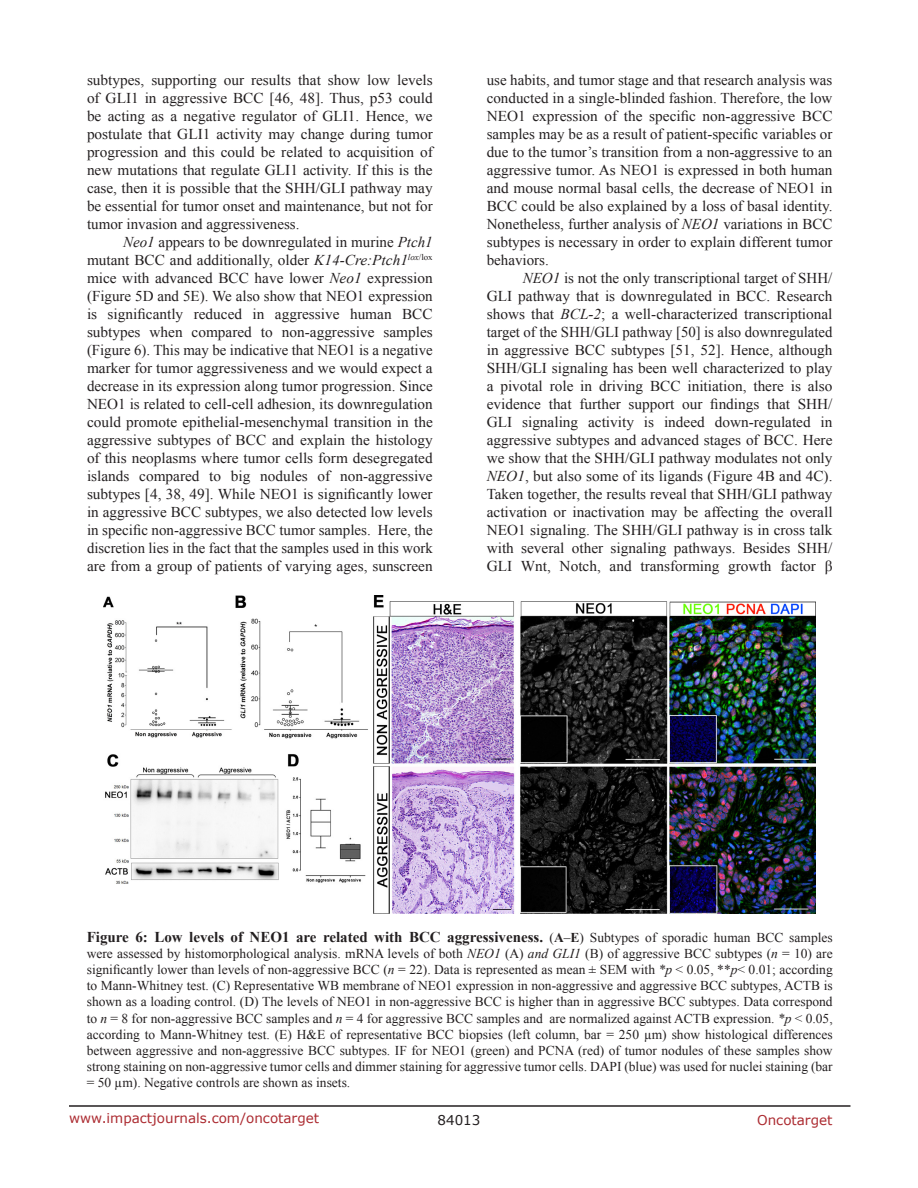
<style>
.page{position:relative;width:918px;height:1188px;background:#fff}
.page>*{position:absolute;margin:0;border:0;box-sizing:border-box;transform-origin:0 0}
.BodyText{font:15px/18px "Times New Roman";color:#231f20;text-align:justify}
.FigureText{font:700 15px "Times New Roman";color:#231f20}
.FigureText-2{font:13.5px/16.2px "Times New Roman";color:#231f20;text-align:justify}
.t1{font:13.5px "Verdana";color:#ac2b31}
.t2{font:13.5px "Verdana";color:#231f20}
.s1{font-style:italic}
.s2{font-weight:400;font-size:13.5px}
.s3{font-size:13.5px}
</style>
<div class="page">
<hr style="left:69px;top:1105px;width:781px;height:2px;background:#231f20">
<img style="left:104px;top:596px;width:712px;height:317px">
<p class="BodyText" style="left:87px;top:71px;width:347px">subtypes, supporting our results that show low levels of GLI1 in aggressive BCC [46, 48]. Thus, p53 could be acting as a negative regulator of GLI1. Hence, we postulate that GLI1 activity may change during tumor progression and this could be related to acquisition of new mutations that regulate GLI1 activity. If this is the case, then it is possible that the SHH/GLI pathway may be essential for tumor onset and maintenance, but not for tumor invasion and aggressiveness.</p>
<p class="BodyText" style="left:87px;top:233px;width:347px;text-indent:36px"><span class="s1">Neo1</span> appears to be downregulated in murine <span class="s1">Ptch1 </span>mutant BCC and additionally, older <span class="s1">K14-Cre:Ptch1</span><sup>lox</sup><sup>/lox </sup>mice with advanced BCC have lower <span class="s1">Neo1</span> expression (Figure 5D and 5E). We also show that NEO1 expression is significantly reduced in aggressive human BCC subtypes when compared to non-aggressive samples (Figure 6). This may be indicative that NEO1 is a negative marker for tumor aggressiveness and we would expect a decrease in its expression along tumor progression. Since NEO1 is related to cell-cell adhesion, its downregulation could promote epithelial-mesenchymal transition in the aggressive subtypes of BCC and explain the histology of this neoplasms where tumor cells form desegregated islands compared to big nodules of non-aggressive subtypes [4, 38, 49]. While NEO1 is significantly lower in aggressive BCC subtypes, we also detected low levels in specific non-aggressive BCC tumor samples. Here, the discretion lies in the fact that the samples used in this work are from a group of patients of varying ages, sunscreen</p>
<p class="BodyText" style="left:487px;top:71px;width:347px">use habits, and tumor stage and that research analysis was conducted in a single-blinded fashion. Therefore, the low NEO1 expression of the specific non-aggressive BCC samples may be as a result of patient-specific variables or due to the tumor’s transition from a non-aggressive to an aggressive tumor. As NEO1 is expressed in both human and mouse normal basal cells, the decrease of NEO1 in BCC could be also explained by a loss of basal identity.<br>Nonetheless, further analysis of <span class="s1">NEO1</span> variations in BCC subtypes is necessary in order to explain different tumor behaviors.</p>
<p class="BodyText" style="left:487px;top:269px;width:347px;text-indent:36px"><span class="s1">NEO1</span> is not the only transcriptional target of SHH/ GLI pathway that is downregulated in BCC. Research shows that <span class="s1">BCL-2</span>; a well-characterized transcriptional target of the SHH/GLI pathway [50] is also downregulated in aggressive BCC subtypes [51, 52]. Hence, although SHH/GLI signaling has been well characterized to play a pivotal role in driving BCC initiation, there is also evidence that further support our findings that SHH/ GLI signaling activity is indeed down-regulated in aggressive subtypes and advanced stages of BCC. Here we show that the SHH/GLI pathway modulates not only <span class="s1">NEO1</span>, but also some of its ligands (Figure 4B and 4C).<br>Taken together, the results reveal that SHH/GLI pathway activation or inactivation may be affecting the overall NEO1 signaling. The SHH/GLI pathway is in cross talk with several other signaling pathways. Besides SHH/ GLI Wnt, Notch, and transforming growth factor β</p>
<p class="FigureText" style="left:87px;top:926px;width:748px">Figure 6: Low levels of NEO1 are related with BCC aggressiveness. <span class="s2">(</span><span class="s3">A</span><span class="s2">–</span><span class="s3">E</span><span class="s2">) Subtypes of sporadic human BCC samples</span></p>
<p class="FigureText-2" style="left:87px;top:945px;width:748px">were assessed by histomorphological analysis. mRNA levels of both <span class="s1">NEO1</span> (A) <span class="s1">and GLI1</span> (B) of aggressive BCC subtypes (<span class="s1">n</span> = 10) are significantly lower than levels of non-aggressive BCC (<span class="s1">n</span> = 22). Data is represented as mean ± SEM with <span class="s1">*p</span> &lt; 0.05, **<span class="s1">p</span>&lt; 0.01; according to Mann-Whitney test. (C) Representative WB membrane of NEO1 expression in non-aggressive and aggressive BCC subtypes, ACTB is shown as a loading control. (D) The levels of NEO1 in non-aggressive BCC is higher than in aggressive BCC subtypes. Data correspond to <span class="s1">n</span> = 8 for non-aggressive BCC samples and <span class="s1">n</span> = 4 for aggressive BCC samples and are normalized against ACTB expression. <span class="s1">*p</span> &lt; 0.05, according to Mann-Whitney test. (E) H&amp;E of representative BCC biopsies (left column, bar = 250 µm) show histological differences between aggressive and non-aggressive BCC subtypes. IF for NEO1 (green) and PCNA (red) of tumor nodules of these samples show strong staining on non-aggressive tumor cells and dimmer staining for aggressive tumor cells. DAPI (blue) was used for nuclei staining (bar = 50 µm). Negative controls are shown as insets.</p>
<p class="t1" style="left:69px;top:1109px;width:252px">www.impactjournals.com/oncotarget</p>
<p class="t2" style="left:438px;top:1111px;width:44px">84013</p>
<p class="t1" style="left:757px;top:1111px;width:77px">Oncotarget</p>
</div>
